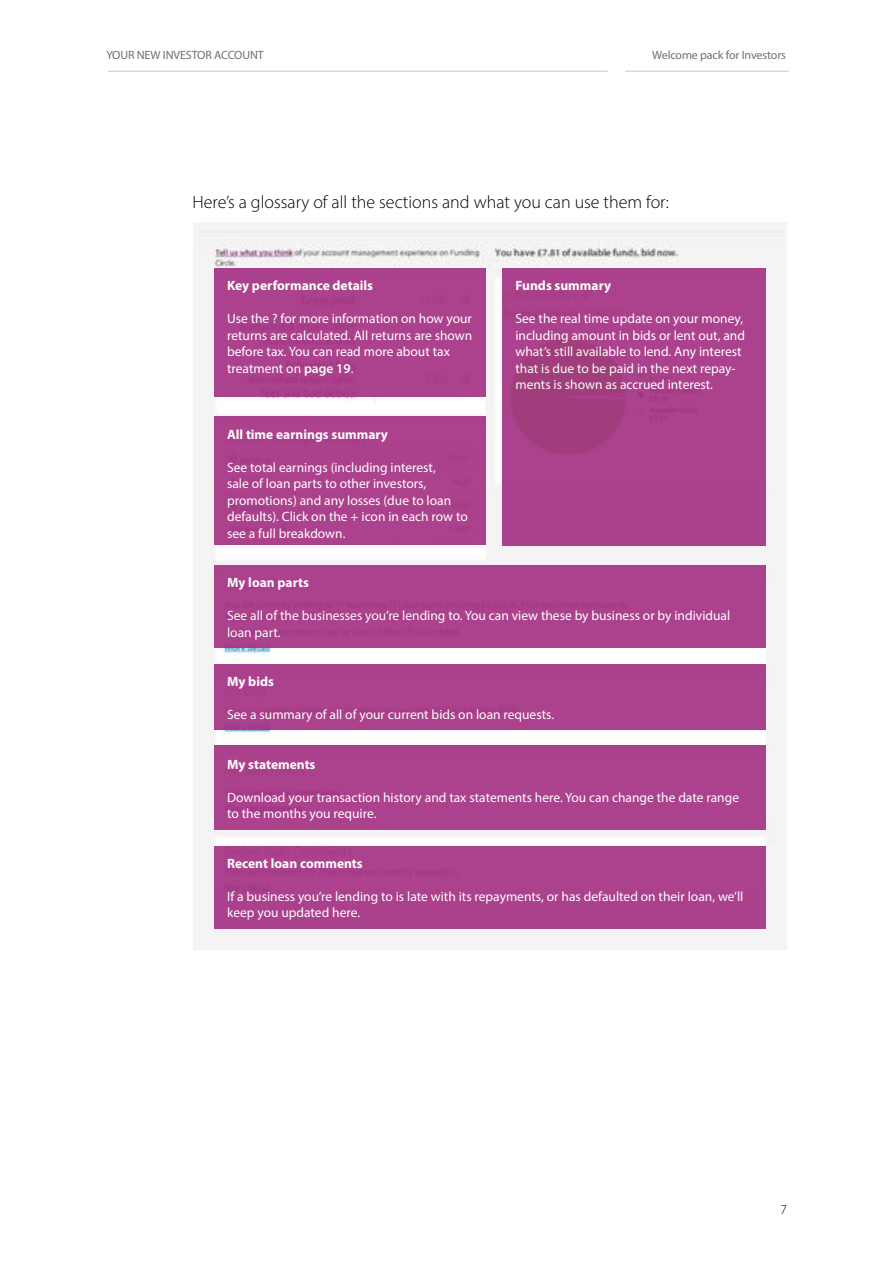
<style>
.page{position:relative;width:893px;height:1263px;background:#fff}
.page>*{position:absolute;margin:0;border:0;box-sizing:border-box;transform-origin:0 0}
.t1{font:300 18px "Myriad Pro";color:#000}
.t2{font:13.5px/16.5px "Myriad Pro";color:#fff}
.t3{font:700 13.5px "Myriad Pro";color:#fff}
.t4{font:300 13.5px "Myriad Pro";color:#000}
.t5{font:12px "Myriad Pro";letter-spacing:-.01em;color:#707070}
.s1{font-weight:600}
</style>
<div class="page">
<hr style="left:108px;top:71px;width:500px;height:1px;background:#c6c6c6">
<hr style="left:625px;top:71px;width:164px;height:1px;background:#c6c6c6">
<div style="left:193px;top:222px;width:594px;height:728px;background:#f4f4f4"></div>
<img style="left:198px;top:230px;width:568px;height:616px">
<div style="left:503px;top:268px;width:263px;height:277px;background:linear-gradient(to right,#a73f86,#ad418e)"></div>
<div style="left:214px;top:416px;width:272px;height:129px;background:#ac418c"></div>
<div style="left:214px;top:565px;width:552px;height:82px;background:#ac418d"></div>
<div style="left:214px;top:664px;width:552px;height:65px;background:#ac418d"></div>
<div style="left:214px;top:745px;width:552px;height:85px;background:#ac418d"></div>
<div style="left:214px;top:846px;width:552px;height:83px;background:#ab418c"></div>
<div style="left:214px;top:268px;width:272px;height:128px;background:#ac418d"></div>
<p class="t5" style="left:106px;top:48px;width:159px">YOUR NEW INVESTOR ACCOUNT</p>
<p class="t5" style="left:652px;top:48px;width:135px">Welcome pack for Investors</p>
<h1 class="t1" style="left:193px;top:191px;width:478px">Here’s a glossary of all the sections and what you can use them for:</h1>
<p class="t3" style="left:227px;top:277px;width:147px">Key performance details</p>
<p class="t2" style="left:227px;top:310px;width:247px">Use the ? for more information on how your returns are calculated. All returns are shown before tax. You can read more about tax treatment on <span class="s1">page 19</span>.</p>
<p class="t3" style="left:515px;top:277px;width:97px">Funds summary</p>
<p class="t2" style="left:515px;top:310px;width:231px">See the real time update on your money, including amount in bids or lent out, and what’s still available to lend. Any interest that is due to be paid in the next repay&shy;ments is shown as accrued interest.</p>
<p class="t3" style="left:227px;top:425px;width:162px">All time earnings summary</p>
<p class="t2" style="left:227px;top:459px;width:242px">See total earnings (including interest,<br>sale of loan parts to other investors, promotions) and any losses (due to loan defaults). Click on the + icon in each row to see a full breakdown.</p>
<p class="t3" style="left:227px;top:574px;width:83px">My loan parts</p>
<p class="t2" style="left:227px;top:607px;width:505px">See all of the businesses you’re lending to. You can view these by business or by individual loan part.</p>
<p class="t3" style="left:227px;top:673px;width:48px">My bids</p>
<p class="t2" style="left:227px;top:706px;width:329px">See a summary of all of your current bids on loan requests.</p>
<p class="t3" style="left:227px;top:755px;width:90px">My statements</p>
<p class="t2" style="left:227px;top:789px;width:513px">Download your transaction history and tax statements here. You can change the date range to the months you require.</p>
<p class="t3" style="left:227px;top:854px;width:137px">Recent loan comments</p>
<p class="t2" style="left:227px;top:888px;width:518px">If a business you’re lending to is late with its repayments, or has defaulted on their loan, we’ll keep you updated here.</p>
<p class="t4" style="left:780px;top:1201px;width:8px">7</p>
</div>
